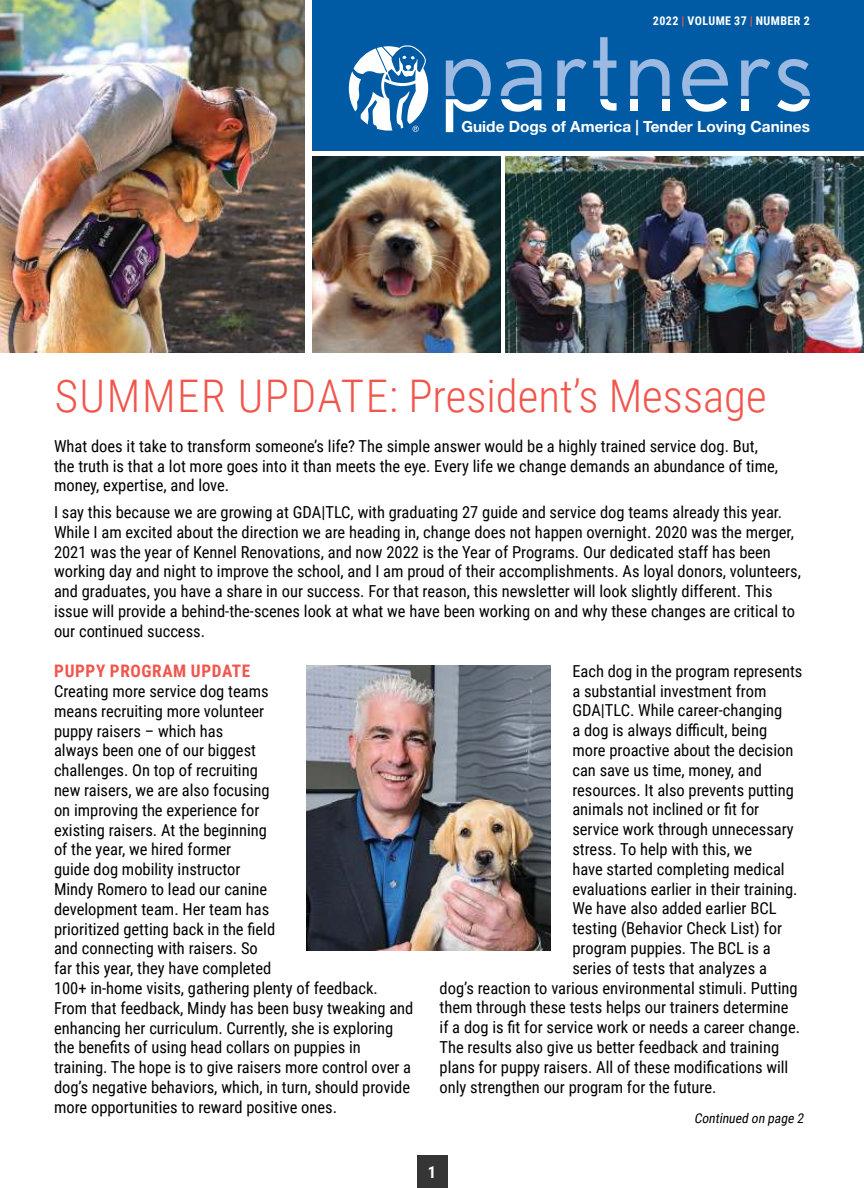
<style>
.page{position:relative;width:864px;height:1188px;background:#fff}
.page>*{position:absolute;margin:0;border:0;box-sizing:border-box;transform-origin:0 0}
.t1{font:300 45px "Roboto Condensed";color:#f1564d}
.t2{font:700 17.25px "Roboto Condensed";letter-spacing:.035em;color:#f1564d}
.t3{font:16.5px/19.8px "Roboto Condensed";color:#000}
.t4{font:700 16.5px "Roboto Condensed";color:#fff}
.t5{font:700 15.3px "Helvetica Neue";color:#fff}
.t6{font:italic 13.5px "Roboto Condensed";color:#000}
.t7{font:700 12px "Roboto Condensed";letter-spacing:.035em;color:#fff}
.s1{color:#f1564d}
</style>
<div class="page">
<div style="left:312px;top:0;width:552px;height:150px;background:#015ba4"></div>
<img style="left:0;top:0;width:305px;height:352px">
<img style="left:312px;top:156px;width:189px;height:196px">
<svg style="left:349px;top:45px;width:79px;height:87px"></svg>
<div style="left:557px;top:99px;width:8px;height:11px;background:#fff"></div>
<div style="left:630px;top:99px;width:8px;height:11px;background:#fff"></div>
<div style="left:662px;top:99px;width:8px;height:11px;background:#fff"></div>
<div style="left:741px;top:99px;width:8px;height:11px;background:#fff"></div>
<svg style="left:446px;top:59px;width:45px;height:73px"></svg>
<svg style="left:557px;top:59px;width:29px;height:37px"></svg>
<svg style="left:593px;top:37px;width:24px;height:74px"></svg>
<svg style="left:630px;top:59px;width:40px;height:37px"></svg>
<svg style="left:682px;top:59px;width:46px;height:53px"></svg>
<svg style="left:741px;top:59px;width:29px;height:37px"></svg>
<svg style="left:777px;top:59px;width:33px;height:53px"></svg>
<svg style="left:501px;top:59px;width:40px;height:53px"></svg>
<img style="left:505px;top:156px;width:359px;height:196px">
<img style="left:307px;top:665px;width:244px;height:285px">
<div style="left:417px;top:1156px;width:30px;height:32px;background:#363535"></div>
<p class="t7" style="left:653px;top:15px;width:158px">2022 <span class="s1">|</span> VOLUME 37 <span class="s1">|</span> NUMBER 2</p>
<p class="t5" style="left:462px;top:120px;width:350px">Guide Dogs of America | Tender Loving Canines</p>
<h1 class="t1" style="left:55px;top:378px;width:713px">SUMMER UPDATE: President’s Message</h1>
<p class="t3" style="left:54px;top:437px;width:726px">What does it take to transform someone’s life? The simple answer would be a highly trained service dog. But, the truth is that a lot more goes into it than meets the eye. Every life we change demands an abundance of time, money, expertise, and love.</p>
<p class="t3" style="left:54px;top:503px;width:748px">I say this because we are growing at GDA|TLC, with graduating 27 guide and service dog teams already this year.<br>While I am excited about the direction we are heading in, change does not happen overnight. 2020 was the merger, 2021 was the year of Kennel Renovations, and now 2022 is the Year of Programs. Our dedicated staff has been working day and night to improve the school, and I am proud of their accomplishments. As loyal donors, volunteers, and graduates, you have a share in our success. For that reason, this newsletter will look slightly different. This issue will provide a behind-the-scenes look at what we have been working on and why these changes are critical to our continued success.</p>
<p class="t2" style="left:54px;top:663px;width:198px">PUPPY PROGRAM UPDATE</p>
<p class="t3" style="left:54px;top:682px;width:361px">Creating more service dog teams<br>means recruiting more volunteer<br>puppy raisers – which has<br>always been one of our biggest<br>challenges. On top of recruiting<br>new raisers, we are also focusing<br>on improving the experience for<br>existing raisers. At the beginning<br>of the year, we hired former<br>guide dog mobility instructor<br>Mindy Romero to lead our canine<br>development team. Her team has<br>prioritized getting back in the field<br>and connecting with raisers. So<br>far this year, they have completed<br>100+ in-home visits, gathering plenty of feedback.<br>From that feedback, Mindy has been busy tweaking and enhancing her curriculum. Currently, she is exploring the benefits of using head collars on puppies in training. The hope is to give raisers more control over a dog’s negative behaviors, which, in turn, should provide more opportunities to reward positive ones.</p>
<p class="t3" style="left:572px;top:662px;width:232px">Each dog in the program represents</p>
<p class="t3" style="left:572px;top:682px;width:196px">a substantial investment from</p>
<p class="t3" style="left:572px;top:702px;width:211px">GDA|TLC. While career-changing</p>
<p class="t3" style="left:572px;top:720px;width:196px">a dog is always difficult, being</p>
<p class="t3" style="left:572px;top:741px;width:223px">more proactive about the decision</p>
<p class="t3" style="left:572px;top:761px;width:191px">can save us time, money, and</p>
<p class="t3" style="left:572px;top:781px;width:223px">resources. It also prevents putting</p>
<p class="t3" style="left:572px;top:799px;width:188px">animals not inclined or fit for</p>
<p class="t3" style="left:572px;top:820px;width:223px">service work through unnecessary</p>
<p class="t3" style="left:572px;top:840px;width:181px">stress. To help with this, we</p>
<p class="t3" style="left:572px;top:860px;width:214px">have started completing medical</p>
<p class="t3" style="left:572px;top:880px;width:227px">evaluations earlier in their training.</p>
<p class="t3" style="left:572px;top:900px;width:206px">We have also added earlier BCL</p>
<p class="t3" style="left:572px;top:919px;width:211px">testing (Behavior Check List) for</p>
<p class="t3" style="left:572px;top:939px;width:200px">program puppies. The BCL is a</p>
<p class="t3" style="left:572px;top:959px;width:196px">series of tests that analyzes a</p>
<p class="t3" style="left:440px;top:979px;width:360px">dog’s reaction to various environmental stimuli. Putting</p>
<p class="t3" style="left:440px;top:999px;width:351px">them through these tests helps our trainers determine</p>
<p class="t3" style="left:440px;top:1017px;width:362px">if a dog is fit for service work or needs a career change.</p>
<p class="t3" style="left:440px;top:1038px;width:341px">The results also give us better feedback and training</p>
<p class="t3" style="left:440px;top:1056px;width:350px">plans for puppy raisers. All of these modifications will</p>
<p class="t3" style="left:440px;top:1078px;width:279px">only strengthen our program for the future.</p>
<p class="t6" style="left:694px;top:1112px;width:113px">Continued on page 2</p>
<p class="t4" style="left:428px;top:1164px;width:10px">1</p>
</div>
